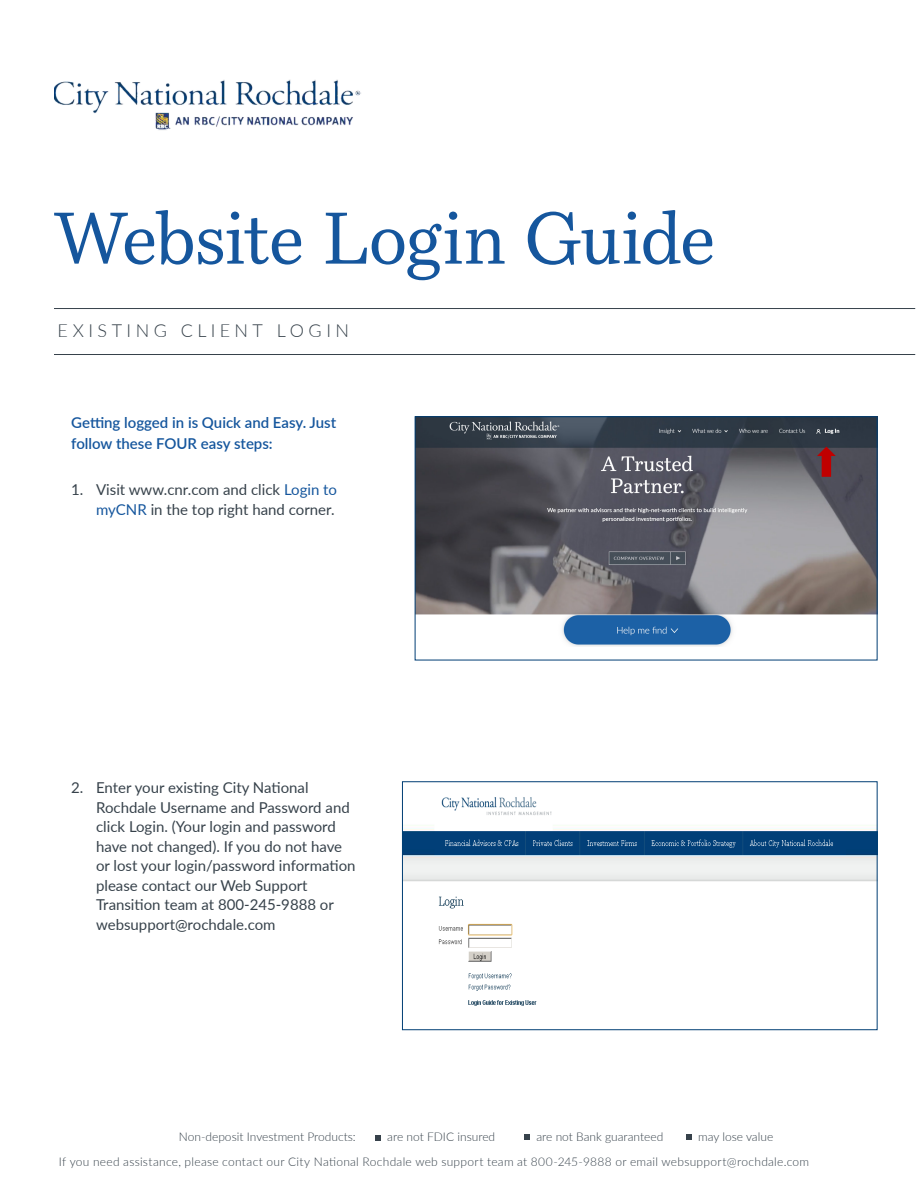
<style>
.page{position:relative;width:918px;height:1188px;background:#fff}
.page>*{position:absolute;margin:0;border:0;box-sizing:border-box;transform-origin:0 0}
.t1{font:72px "Bressay";letter-spacing:-.02em;color:#15569d}
.t2{font:300 18px "Lato";letter-spacing:.245em;color:#37424b}
.t3{font:15px/19.5px "Lato";color:#37424b}
.t4{font:600 15px/21px "Lato";color:#15569d}
.t5{font:300 12px "Lato";letter-spacing:.015em;color:#37424b}
.s1{color:#15569d}
</style>
<div class="page">
<img style="left:54px;top:80px;width:307px;height:50px">
<hr style="left:54px;top:354px;width:861px;height:1px;background:#37424b">
<hr style="left:54px;top:308px;width:861px;height:1px;background:#37424b">
<svg style="left:375px;top:1135px;width:6px;height:6px"></svg>
<svg style="left:525px;top:1134px;width:5px;height:6px"></svg>
<svg style="left:686px;top:1134px;width:6px;height:6px"></svg>
<img style="left:404px;top:797px;width:472px;height:209px">
<div style="left:402px;top:781px;width:476px;height:249px;border:1px solid #003e74"></div>
<img style="left:417px;top:418px;width:459px;height:228px">
<div style="left:415px;top:416px;width:463px;height:244px;border:1px solid #003e74"></div>
<svg style="left:817px;top:447px;width:19px;height:30px"></svg>
<h1 class="t1" style="left:54px;top:194px;width:662px">Website Login Guide</h1>
<p class="t2" style="left:57px;top:318px;width:293px">EXISTING CLIENT LOGIN</p>
<p class="t4" style="left:71px;top:412px;width:266px">Getting logged in is Quick and Easy. Just follow these FOUR easy steps:</p>
<p class="t3" style="left:71px;top:479px;width:267px;text-align:right">1. Visit www.cnr.com and click <span class="s1">Login to myCNR</span> in the top right hand corner.</p>
<p class="t3" style="left:96px;top:778px;width:261px;text-indent:-25px">2. Enter your existing City National Rochdale Username and Password and click Login. (Your login and password have not changed). If you do not have or lost your login/password information please contact our Web Support Transition team at 800-245-9888 or websupport@rochdale.com</p>
<p class="t5" style="left:179px;top:1128px;width:178px">Non-deposit Investment Products:</p>
<p class="t5" style="left:387px;top:1128px;width:109px">are not FDIC insured</p>
<p class="t5" style="left:536px;top:1128px;width:128px">are not Bank guaranteed</p>
<p class="t5" style="left:698px;top:1128px;width:77px">may lose value</p>
<p class="t5" style="left:59px;top:1153px;width:752px">If you need assistance, please contact our City National Rochdale web support team at 800-245-9888 or email websupport@rochdale.com</p>
</div>
